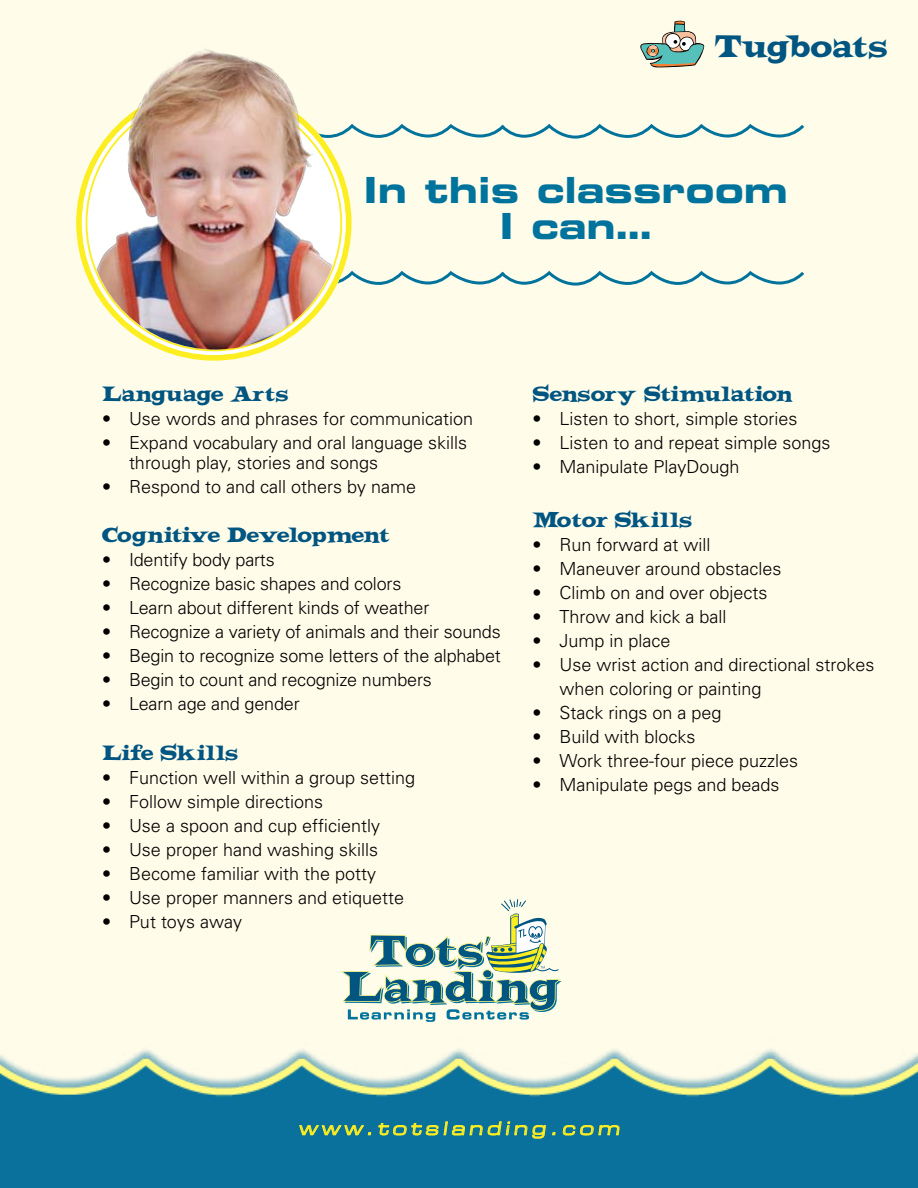
<style>
.page{position:relative;width:918px;height:1188px;background:#fffcea}
.page>*{position:absolute;margin:0;border:0;box-sizing:border-box;transform-origin:0 0}
.t1{font:36px/36px "Eurostile Bold Extended Two";color:#00739c;text-align:center}
.t2{font:27px "Atlas";letter-spacing:-.06em;color:#005581}
.t3{font:300 18px/19.5px "Univers";color:#000}
.t4{font:18px "Atlas";letter-spacing:-.085em;color:#005581}
.t5{font:18px "Eurostile Extended Two";color:#fcee21}
</style>
<div class="page">
<img style="left:0;top:1049px;width:918px;height:139px">
<svg style="left:340px;top:271px;width:464px;height:15px"></svg>
<svg style="left:340px;top:124px;width:464px;height:15px"></svg>
<img style="left:88px;top:49px;width:252px;height:301px">
<svg style="left:341px;top:899px;width:220px;height:123px"></svg>
<svg style="left:299px;top:1125px;width:72px;height:11px"></svg>
<svg style="left:378px;top:1121px;width:168px;height:22px"></svg>
<svg style="left:563px;top:1121px;width:57px;height:19px"></svg>
<svg style="left:640px;top:20px;width:65px;height:48px"></svg>
<h2 class="t2" style="left:714px;top:28px;width:175px">Tugboats</h2>
<h1 class="t1" style="left:364px;top:171px;width:426px">In this classroom<br>I can…</h1>
<p class="t4" style="left:102px;top:382px;width:188px">Language Arts</p>
<p class="t3" style="left:102px;top:409px;width:373px">• Use words and phrases for communication</p>
<p class="t3" style="left:129px;top:433px;width:340px;text-indent:-27px">• Expand vocabulary and oral language skills through play, stories and songs</p>
<p class="t3" style="left:102px;top:476px;width:316px">• Respond to and call others by name</p>
<p class="t4" style="left:102px;top:523px;width:289px">Cognitive Development</p>
<p class="t3" style="left:102px;top:550px;width:174px">• Identify body parts</p>
<p class="t3" style="left:102px;top:574px;width:301px">• Recognize basic shapes and colors</p>
<p class="t3" style="left:102px;top:598px;width:329px">• Learn about different kinds of weather</p>
<p class="t3" style="left:102px;top:622px;width:400px">• Recognize a variety of animals and their sounds</p>
<p class="t3" style="left:102px;top:646px;width:400px">• Begin to recognize some letters of the alphabet</p>
<p class="t3" style="left:102px;top:670px;width:331px">• Begin to count and recognize numbers</p>
<p class="t3" style="left:102px;top:694px;width:199px">• Learn age and gender</p>
<p class="t4" style="left:102px;top:740px;width:138px">Life Skills</p>
<p class="t3" style="left:102px;top:767px;width:315px">• Function well within a group setting</p>
<p class="t3" style="left:102px;top:791px;width:223px">• Follow simple directions</p>
<p class="t3" style="left:102px;top:815px;width:280px">• Use a spoon and cup efficiently</p>
<p class="t3" style="left:102px;top:839px;width:278px">• Use proper hand washing skills</p>
<p class="t3" style="left:102px;top:863px;width:276px">• Become familiar with the potty</p>
<p class="t3" style="left:102px;top:887px;width:304px">• Use proper manners and etiquette</p>
<p class="t3" style="left:102px;top:911px;width:142px">• Put toys away</p>
<p class="t4" style="left:533px;top:381px;width:262px">Sensory Stimulation</p>
<p class="t3" style="left:533px;top:409px;width:267px">• Listen to short, simple stories</p>
<p class="t3" style="left:533px;top:433px;width:300px">• Listen to and repeat simple songs</p>
<p class="t3" style="left:533px;top:456px;width:209px">• Manipulate PlayDough</p>
<p class="t4" style="left:533px;top:507px;width:161px">Motor Skills</p>
<p class="t3" style="left:533px;top:534px;width:180px">• Run forward at will</p>
<p class="t3" style="left:533px;top:558px;width:251px">• Maneuver around obstacles</p>
<p class="t3" style="left:533px;top:582px;width:237px">• Climb on and over objects</p>
<p class="t3" style="left:533px;top:606px;width:196px">• Throw and kick a ball</p>
<p class="t3" style="left:533px;top:630px;width:140px">• Jump in place</p>
<p class="t3" style="left:560px;top:652px;width:317px;line-height:24px;text-indent:-27px">• Use wrist action and directional strokes when coloring or painting</p>
<p class="t3" style="left:533px;top:702px;width:191px">• Stack rings on a peg</p>
<p class="t3" style="left:533px;top:726px;width:165px">• Build with blocks</p>
<p class="t3" style="left:533px;top:750px;width:267px">• Work three-four piece puzzles</p>
<p class="t3" style="left:533px;top:774px;width:249px">• Manipulate pegs and beads</p>
<p class="t5" style="left:298px;top:1116px;width:326px">www.totslanding.com</p>
</div>
